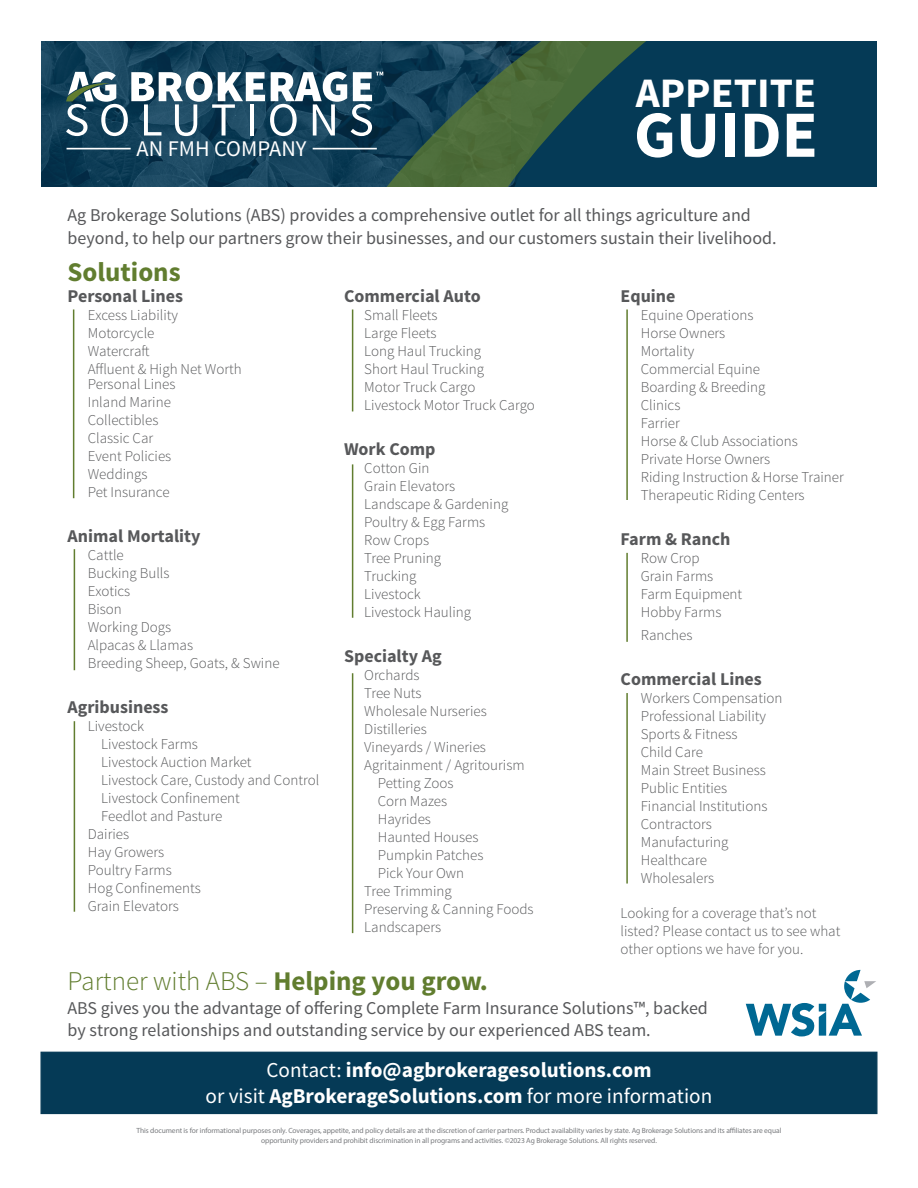
<style>
.page{position:relative;width:918px;height:1188px;background:#fff}
.page>*{position:absolute;margin:0;border:0;box-sizing:border-box;transform-origin:0 0}
.t1{font:700 66px "Source Sans Pro";color:#fff}
.t2{font:700 42px "Source Sans Pro";color:#fff}
.copy{font:300 27px "Source Sans Pro";color:#617d2f}
.copy-2{font:700 27px "Source Sans Pro";color:#617d2f}
.t3{font:22.35px "Source Sans Pro";color:#fff}
.copy-3{font:700 21.15px/25.3px "Source Sans Pro";color:#fff;text-align:center}
.copy-4{font:18px/23.5px "Source Sans Pro";color:#57585a}
.copy-5{font:700 18px "Source Sans Pro";color:#57585a}
.copy-6{font:300 15px/18px "Source Sans Pro";color:#57585a}
.WhiteCopy{font:7.5px/10.5px "Myriad Pro";letter-spacing:-.01em;color:#787a7d;text-align:center}
.s1{font-weight:700}
.s2{font-weight:400}
</style>
<div class="page">
<img style="left:41px;top:41px;width:314px;height:146px">
<svg style="left:355px;top:41px;width:522px;height:146px;background:#174650"></svg>
<div style="left:40px;top:1052px;width:837px;height:62px;background:#053a56"></div>
<hr style="left:352px;top:309px;width:1px;height:102px;background:#617d2f">
<hr style="left:352px;top:464px;width:1px;height:154px;background:#617d2f">
<hr style="left:352px;top:673px;width:1px;height:260px;background:#617d2f">
<hr style="left:73px;top:309px;width:1px;height:189px;background:#617d2f">
<hr style="left:74px;top:549px;width:1px;height:121px;background:#617d2f">
<hr style="left:74px;top:721px;width:1px;height:191px;background:#617d2f">
<hr style="left:626px;top:309px;width:2px;height:191px;background:#617d2f">
<hr style="left:626px;top:553px;width:2px;height:89px;background:#617d2f">
<hr style="left:626px;top:693px;width:2px;height:191px;background:#617d2f">
<svg style="left:66px;top:72px;width:317px;height:64px"></svg>
<hr style="left:67px;top:148px;width:64px;height:1px;background:#fff">
<hr style="left:313px;top:148px;width:64px;height:1px;background:#fff">
<svg style="left:746px;top:970px;width:130px;height:67px"></svg>
<p class="t3" style="left:137px;top:135px;width:171px">AN FMH COMPANY</p>
<p class="t2" style="left:636px;top:66px;width:182px">APPETITE</p>
<p class="t1" style="left:634px;top:93px;width:185px">GUIDE</p>
<p class="copy-4" style="left:68px;top:204px;width:711px">Ag Brokerage Solutions (ABS) provides a comprehensive outlet for all things agriculture and beyond, to help our partners grow their businesses, and our customers sustain their livelihood.</p>
<p class="copy-2" style="left:68px;top:254px;width:115px">Solutions</p>
<p class="copy-5" style="left:68px;top:285px;width:117px">Personal Lines</p>
<p class="copy-6" style="left:88px;top:306px;width:92px">Excess Liability</p>
<p class="copy-6" style="left:88px;top:324px;width:68px">Motorcycle</p>
<p class="copy-6" style="left:88px;top:342px;width:63px">Watercraft</p>
<p class="copy-6" style="left:88px;top:362px;width:156px;line-height:15px">Affluent &amp; High Net Worth<br>Personal Lines</p>
<p class="copy-6" style="left:88px;top:393px;width:85px">Inland Marine</p>
<p class="copy-6" style="left:88px;top:411px;width:72px">Collectibles</p>
<p class="copy-6" style="left:88px;top:429px;width:67px">Classic Car</p>
<p class="copy-6" style="left:88px;top:447px;width:85px">Event Policies</p>
<p class="copy-6" style="left:88px;top:465px;width:61px">Weddings</p>
<p class="copy-6" style="left:88px;top:483px;width:83px">Pet Insurance</p>
<p class="copy-5" style="left:68px;top:525px;width:135px">Animal Mortality</p>
<p class="copy-6" style="left:88px;top:546px;width:38px">Cattle</p>
<p class="copy-6" style="left:88px;top:564px;width:83px">Bucking Bulls</p>
<p class="copy-6" style="left:88px;top:582px;width:44px">Exotics</p>
<p class="copy-6" style="left:88px;top:600px;width:36px">Bison</p>
<p class="copy-6" style="left:88px;top:618px;width:85px">Working Dogs</p>
<p class="copy-6" style="left:88px;top:636px;width:107px">Alpacas &amp; Llamas</p>
<p class="copy-6" style="left:88px;top:654px;width:193px">Breeding Sheep, Goats, &amp; Swine</p>
<p class="copy-5" style="left:68px;top:696px;width:103px">Agribusiness</p>
<p class="copy-6" style="left:88px;top:717px;width:58px">Livestock</p>
<p class="copy-6" style="left:101px;top:735px;width:98px">Livestock Farms</p>
<p class="copy-6" style="left:101px;top:753px;width:152px">Livestock Auction Market</p>
<p class="copy-6" style="left:101px;top:771px;width:220px">Livestock Care, Custody and Control</p>
<p class="copy-6" style="left:101px;top:789px;width:140px">Livestock Confinement<br>Feedlot and Pasture</p>
<p class="copy-6" style="left:88px;top:825px;width:43px">Dairies</p>
<p class="copy-6" style="left:88px;top:843px;width:78px">Hay Growers</p>
<p class="copy-6" style="left:88px;top:861px;width:86px">Poultry Farms</p>
<p class="copy-6" style="left:88px;top:879px;width:115px">Hog Confinements</p>
<p class="copy-6" style="left:88px;top:897px;width:93px">Grain Elevators</p>
<p class="copy-5" style="left:344px;top:285px;width:138px">Commercial Auto</p>
<p class="copy-6" style="left:364px;top:306px;width:75px">Small Fleets</p>
<p class="copy-6" style="left:364px;top:324px;width:74px">Large Fleets</p>
<p class="copy-6" style="left:364px;top:342px;width:118px">Long Haul Trucking</p>
<p class="copy-6" style="left:364px;top:360px;width:121px">Short Haul Trucking</p>
<p class="copy-6" style="left:364px;top:378px;width:113px">Motor Truck Cargo</p>
<p class="copy-6" style="left:364px;top:396px;width:172px">Livestock Motor Truck Cargo</p>
<p class="copy-5" style="left:344px;top:438px;width:93px">Work Comp</p>
<p class="copy-6" style="left:364px;top:459px;width:67px">Cotton Gin</p>
<p class="copy-6" style="left:364px;top:477px;width:93px">Grain Elevators</p>
<p class="copy-6" style="left:364px;top:495px;width:146px">Landscape &amp; Gardening</p>
<p class="copy-6" style="left:364px;top:513px;width:123px">Poultry &amp; Egg Farms</p>
<p class="copy-6" style="left:364px;top:531px;width:66px">Row Crops</p>
<p class="copy-6" style="left:364px;top:549px;width:78px">Tree Pruning</p>
<p class="copy-6" style="left:364px;top:567px;width:54px">Trucking</p>
<p class="copy-6" style="left:364px;top:585px;width:58px">Livestock</p>
<p class="copy-6" style="left:364px;top:603px;width:108px">Livestock Hauling</p>
<p class="copy-5" style="left:344px;top:645px;width:99px">Specialty Ag</p>
<p class="copy-6" style="left:364px;top:666px;width:57px">Orchards</p>
<p class="copy-6" style="left:364px;top:684px;width:59px">Tree Nuts</p>
<p class="copy-6" style="left:364px;top:702px;width:124px">Wholesale Nurseries</p>
<p class="copy-6" style="left:364px;top:720px;width:64px">Distilleries</p>
<p class="copy-6" style="left:364px;top:738px;width:123px">Vineyards / Wineries</p>
<p class="copy-6" style="left:364px;top:756px;width:162px">Agritainment / Agritourism</p>
<p class="copy-6" style="left:378px;top:774px;width:77px">Petting Zoos</p>
<p class="copy-6" style="left:378px;top:792px;width:71px">Corn Mazes</p>
<p class="copy-6" style="left:378px;top:810px;width:55px">Hayrides</p>
<p class="copy-6" style="left:378px;top:828px;width:102px">Haunted Houses</p>
<p class="copy-6" style="left:378px;top:846px;width:107px">Pumpkin Patches</p>
<p class="copy-6" style="left:378px;top:864px;width:88px">Pick Your Own</p>
<p class="copy-6" style="left:364px;top:882px;width:89px">Tree Trimming</p>
<p class="copy-6" style="left:364px;top:900px;width:171px">Preserving &amp; Canning Foods</p>
<p class="copy-6" style="left:364px;top:918px;width:78px">Landscapers</p>
<p class="copy" style="left:68px;top:965px;width:422px">Partner with ABS – <span class="s1">Helping you grow.</span></p>
<p class="copy-5" style="left:621px;top:285px;width:56px">Equine</p>
<p class="copy-6" style="left:641px;top:306px;width:114px">Equine Operations</p>
<p class="copy-6" style="left:641px;top:324px;width:86px">Horse Owners</p>
<p class="copy-6" style="left:641px;top:342px;width:55px">Mortality</p>
<p class="copy-6" style="left:641px;top:360px;width:121px">Commercial Equine</p>
<p class="copy-6" style="left:641px;top:378px;width:126px">Boarding &amp; Breeding</p>
<p class="copy-6" style="left:641px;top:396px;width:41px">Clinics</p>
<p class="copy-6" style="left:641px;top:414px;width:41px">Farrier</p>
<p class="copy-6" style="left:641px;top:432px;width:159px">Horse &amp; Club Associations</p>
<p class="copy-6" style="left:641px;top:450px;width:131px">Private Horse Owners</p>
<p class="copy-6" style="left:641px;top:468px;width:205px">Riding Instruction &amp; Horse Trainer</p>
<p class="copy-6" style="left:641px;top:486px;width:165px">Therapeutic Riding Centers</p>
<p class="copy-5" style="left:621px;top:528px;width:111px">Farm &amp; Ranch</p>
<p class="copy-6" style="left:641px;top:549px;width:60px">Row Crop</p>
<p class="copy-6" style="left:641px;top:567px;width:74px">Grain Farms</p>
<p class="copy-6" style="left:641px;top:585px;width:103px">Farm Equipment</p>
<p class="copy-6" style="left:641px;top:603px;width:82px">Hobby Farms</p>
<p class="copy-6" style="left:641px;top:626px;width:53px">Ranches</p>
<p class="copy-5" style="left:621px;top:667px;width:143px">Commercial Lines</p>
<p class="copy-6" style="left:641px;top:689px;width:143px">Workers Compensation</p>
<p class="copy-6" style="left:641px;top:707px;width:127px">Professional Liability</p>
<p class="copy-6" style="left:641px;top:725px;width:98px">Sports &amp; Fitness</p>
<p class="copy-6" style="left:641px;top:743px;width:64px">Child Care</p>
<p class="copy-6" style="left:641px;top:761px;width:127px">Main Street Business</p>
<p class="copy-6" style="left:641px;top:779px;width:88px">Public Entities</p>
<p class="copy-6" style="left:641px;top:797px;width:128px">Financial Institutions</p>
<p class="copy-6" style="left:641px;top:815px;width:73px">Contractors</p>
<p class="copy-6" style="left:641px;top:833px;width:89px">Manufacturing</p>
<p class="copy-6" style="left:641px;top:851px;width:68px">Healthcare</p>
<p class="copy-6" style="left:641px;top:869px;width:75px">Wholesalers</p>
<p class="copy-6" style="left:621px;top:904px;width:221px">Looking for a coverage that’s not listed? Please contact us to see what other options we have for you.</p>
<p class="copy-4" style="left:68px;top:998px;width:642px;line-height:21.6px">ABS gives you the advantage of offering Complete Farm Insurance Solutions™, backed by strong relationships and outstanding service by our experienced ABS team.</p>
<p class="copy-3" style="left:206px;top:1059px;width:508px"><span class="s2">Contact:</span> info@agbrokeragesolutions.com<br><span class="s2">or visit</span> AgBrokerageSolutions.com <span class="s2">for more information</span></p>
<p class="WhiteCopy" style="left:136px;top:1125px;width:647px">This document is for informational purposes only. Coverages, appetite, and policy details are at the discretion of carrier partners. Product availability varies by state. Ag Brokerage Solutions and its affiliates are equal opportunity providers and prohibit discrimination in all programs and activities. ©2023 Ag Brokerage Solutions. All rights reserved.</p>
</div>
